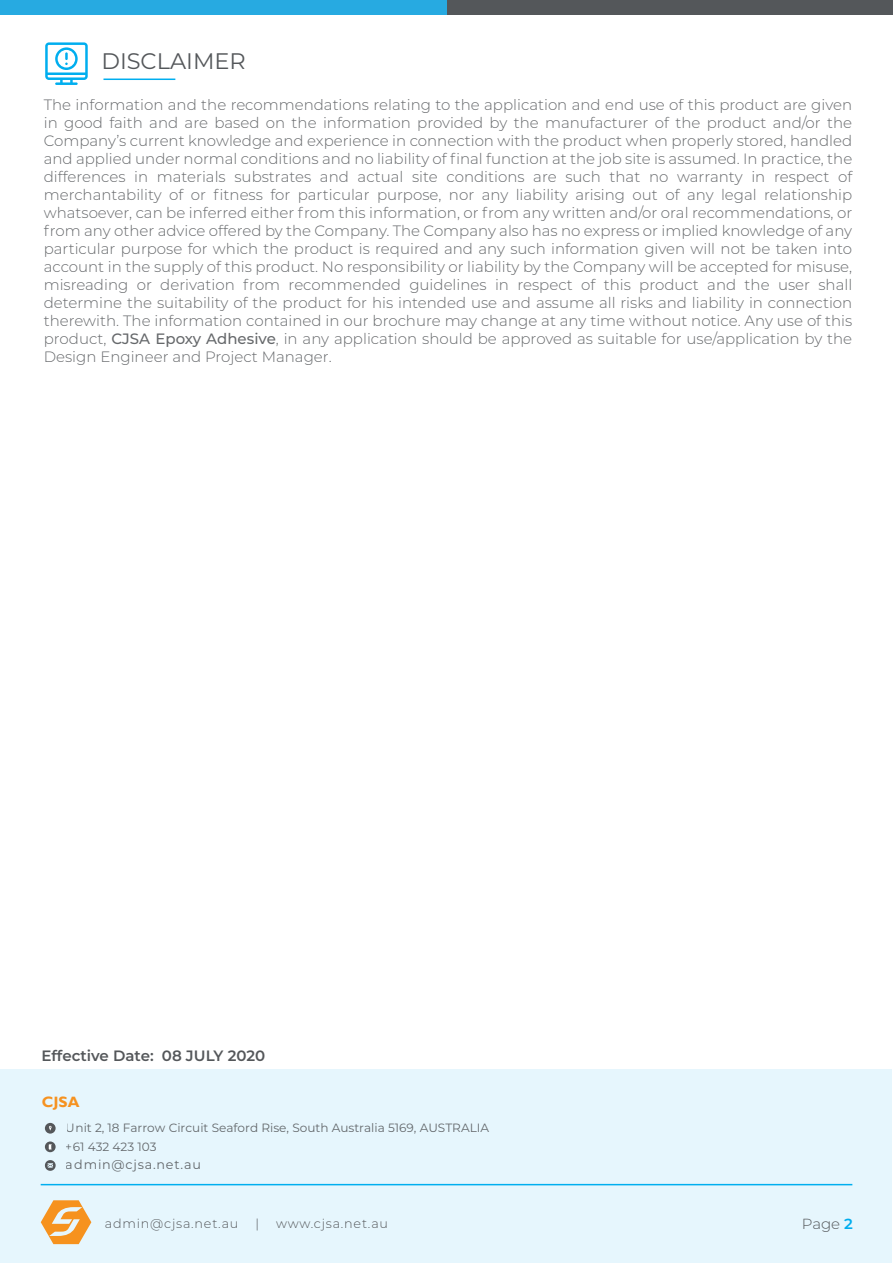
<style>
.page{position:relative;width:893px;height:1263px;background:#fff}
.page>*{position:absolute;margin:0;border:0;box-sizing:border-box;transform-origin:0 0}
.t1{font:22.5px "Montserrat";color:#54575a}
.t2{font:300 15px/18px "Montserrat";color:#54575a;text-align:justify}
.t3{font:600 15px "Montserrat";color:#54575a}
.t4{font:700 15px "Gill Sans";color:#f69220}
.t5{font:300 14.55px "Montserrat";color:#54575a}
.t6{font:300 12.75px "Montserrat";letter-spacing:.06em;color:#54575a}
.t7{font:12.75px "Montserrat";letter-spacing:.06em;color:#54575a}
.t8{font:12px/18.5px "Montserrat";color:#54575a}
.s1{font-weight:500}
.s2{font-weight:600;color:#00adee}
</style>
<div class="page">
<svg style="left:45px;top:42px;width:43px;height:43px"></svg>
<hr style="left:103px;top:79px;width:72px;height:1px;background:#00aeef">
<div style="left:0;top:0;width:893px;height:14px;background:#54575a"></div>
<div style="left:0;top:0;width:446px;height:14px;background:#27aae1"></div>
<div style="left:0;top:1069px;width:892px;height:194px;background:#e6f6fd"></div>
<svg style="left:41px;top:1200px;width:50px;height:44px"></svg>
<hr style="left:41px;top:1184px;width:811px;height:1px;background:#00aeef">
<svg style="left:45px;top:1141px;width:11px;height:11px"></svg>
<svg style="left:49px;top:1144px;width:3px;height:5px"></svg>
<div style="left:45px;top:1123px;width:11px;height:10px;background:#54575a;border-radius:50%"></div>
<svg style="left:49px;top:1126px;width:3px;height:5px"></svg>
<svg style="left:45px;top:1160px;width:11px;height:11px"></svg>
<h1 class="t1" style="left:101px;top:46px;width:146px">DISCLAIMER</h1>
<p class="t2" style="left:44px;top:95px;width:810px">The information and the recommendations relating to the application and end use of this product are given in good faith and are based on the information provided by the manufacturer of the product and/or the Company’s current knowledge and experience in connection with the product when properly stored, handled and applied under normal conditions and no liability of final function at the job site is assumed. In practice, the differences in materials substrates and actual site conditions are such that no warranty in respect of merchantability of or fitness for particular purpose, nor any liability arising out of any legal relationship whatsoever, can be inferred either from this information, or from any written and/or oral recommendations, or from any other advice offered by the Company. The Company also has no express or implied knowledge of any particular purpose for which the product is required and any such information given will not be taken into account in the supply of this product. No responsibility or liability by the Company will be accepted for misuse, misreading or derivation from recommended guidelines in respect of this product and the user shall determine the suitability of the product for his intended use and assume all risks and liability in connection therewith. The information contained in our brochure may change at any time without notice. Any use of this product, <span class="s1">CJSA Epoxy Adhesive</span>, in any application should be approved as suitable for use/application by the Design Engineer and Project Manager.</p>
<p class="t3" style="left:41px;top:1045px;width:225px">Effective Date: 08 JULY 2020</p>
<p class="t4" style="left:42px;top:1093px;width:39px">CJSA</p>
<p class="t8" style="left:66px;top:1118px;width:425px">Unit 2, 18 Farrow Circuit Seaford Rise, South Australia 5169, AUSTRALIA +61 432 423 103</p>
<p class="t7" style="left:66px;top:1156px;width:136px">admin@cjsa.net.au</p>
<p class="t6" style="left:105px;top:1215px;width:135px">admin@cjsa.net.au</p>
<p class="t6" style="left:255px;top:1215px;width:5px">|</p>
<p class="t6" style="left:276px;top:1215px;width:114px">www.cjsa.net.au</p>
<p class="t5" style="left:802px;top:1214px;width:53px">Page <span class="s2">2</span></p>
</div>
